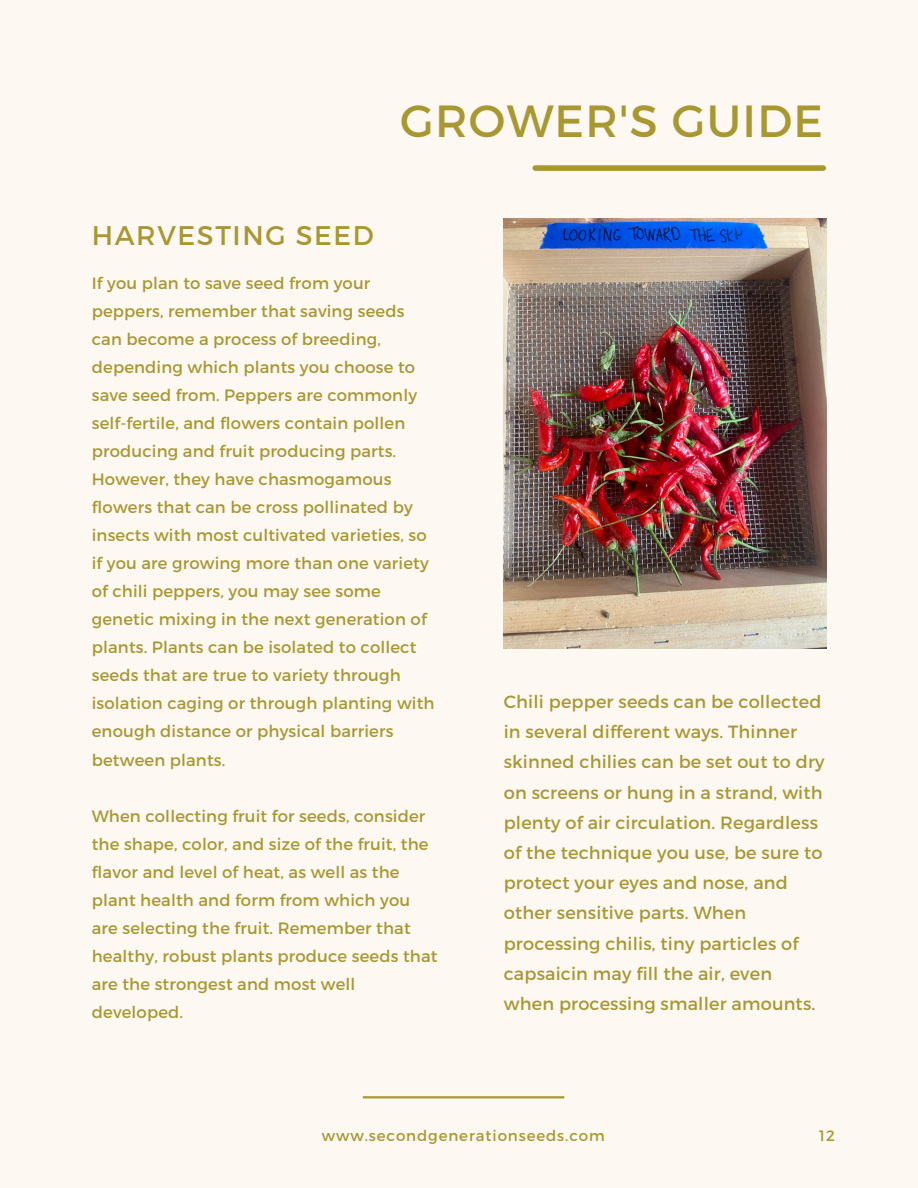
<style>
.page{position:relative;width:918px;height:1188px;background:#fdf8f2}
.page>*{position:absolute;margin:0;border:0;box-sizing:border-box;transform-origin:0 0}
.t1{font:45px "Montserrat";letter-spacing:.03em;color:#a99732}
.t2{font:27px "Montserrat";letter-spacing:.06em;color:#a99732}
.t3{font:17.7px/30.2px "Montserrat";letter-spacing:.01em;color:#a99732}
.t4{font:16.5px/28px "Montserrat";letter-spacing:.01em;color:#a99732}
.t5{font:15px "Montserrat";letter-spacing:.06em;color:#a99732}
</style>
<div class="page">
<hr style="left:363px;top:1096px;width:201px;height:2px;background:#a99732">
<div style="left:535px;top:165px;width:288px;height:6px;background:#a99732"></div>
<img style="left:504px;top:218px;width:323px;height:430px">
<p class="t1" style="left:400px;top:92px;width:424px">GROWER'S GUIDE</p>
<p class="t2" style="left:92px;top:218px;width:283px">HARVESTING SEED</p>
<p class="t4" style="left:92px;top:268px;width:314px">If you plan to save seed from your peppers, remember that saving seeds</p>
<p class="t4" style="left:92px;top:324px;width:344px">can become a process of breeding, depending which plants you choose to save seed from. Peppers are commonly self-fertile, and flowers contain pollen producing and fruit producing parts.<br>However, they have chasmogamous flowers that can be cross pollinated by insects with most cultivated varieties, so if you are growing more than one variety of chili peppers, you may see some genetic mixing in the next generation of plants. Plants can be isolated to collect seeds that are true to variety through isolation caging or through planting with enough distance or physical barriers between plants.</p>
<p class="t4" style="left:92px;top:801px;width:347px">When collecting fruit for seeds, consider the shape, color, and size of the fruit, the flavor and level of heat, as well as the plant health and form from which you are selecting the fruit. Remember that healthy, robust plants produce seeds that are the strongest and most well developed.</p>
<p class="t3" style="left:504px;top:686px;width:322px">Chili pepper seeds can be collected in several different ways. Thinner skinned chilies can be set out to dry on screens or hung in a strand, with plenty of air circulation. Regardless of the technique you use, be sure to protect your eyes and nose, and other sensitive parts. When processing chilis, tiny particles of capsaicin may fill the air, even when processing smaller amounts.</p>
<p class="t5" style="left:322px;top:1126px;width:284px">www.secondgenerationseeds.com</p>
<p class="t5" style="left:819px;top:1126px;width:17px">12</p>
</div>
